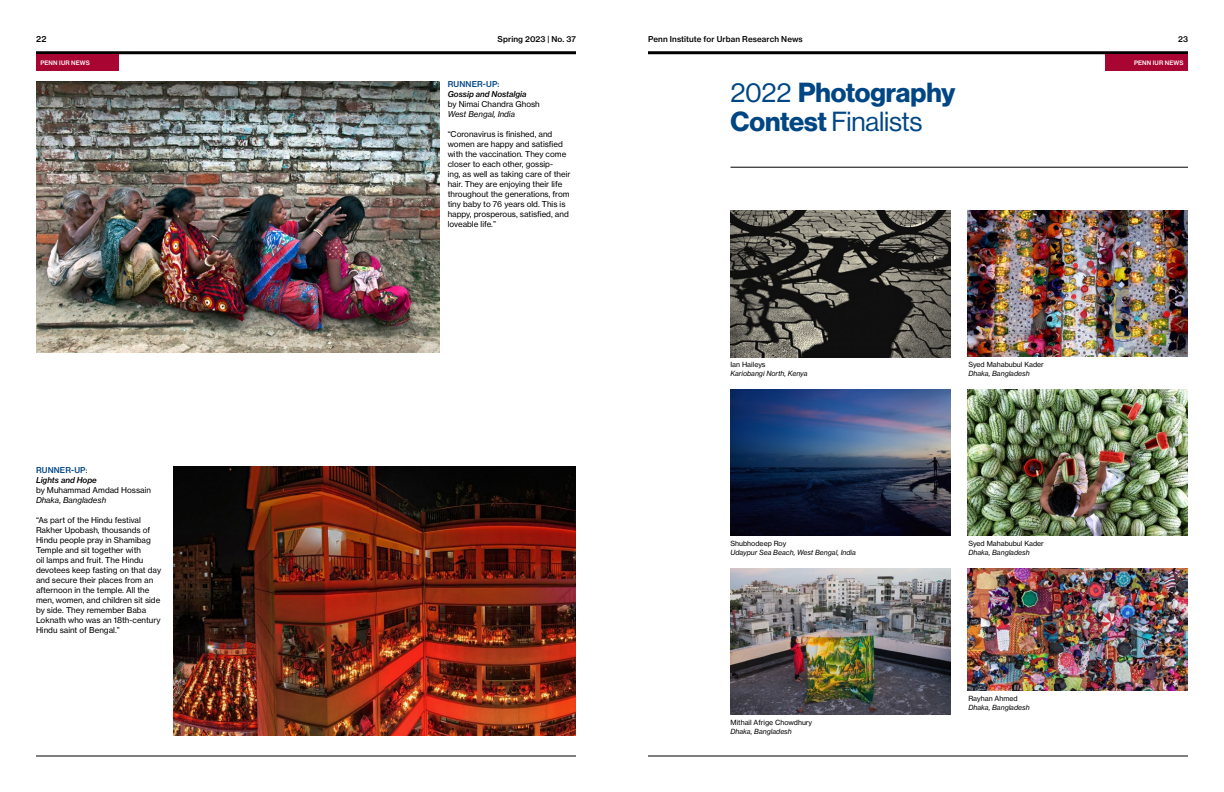
<style>
.page{position:relative;width:1224px;height:792px;background:#fff}
.page>*{position:absolute;margin:0;border:0;box-sizing:border-box;transform-origin:0 0}
.t1{font:27px "N Haas Grotesk DS Pro 55 Rg";letter-spacing:-.01em;color:#004684}
.t2{font:27px "N Haas Grotesk DS Pro 75 Bd";letter-spacing:-.01em;color:#004684}
.t3{font:8px/10px "N Haas Grotesk TX Pro 55 Rg";color:#000}
.t4{font:8px "N Haas Grotesk TX Pro 65 Md";letter-spacing:.015em;color:#000}
.t5{font:8px "N Haas Grotesk TX Pro 56 It";color:#000}
.t6{font:8px "N Haas Grotesk TX Pro 66 Md It";color:#000}
.t7{font:8px "N Haas Grotesk TX Pro 65 Md";letter-spacing:.015em;color:#004684}
.t8{font:7px "N Haas Grotesk TX Pro 56 It";color:#000}
.t9{font:7px "N Haas Grotesk TX Pro 55 Rg";color:#000}
.t10{font:6px "N Haas Grotesk TX Pro 65 Md";letter-spacing:.01em;color:#fff}
.s1{font-family:"N Haas Grotesk DS Pro 55 Rg"}
.s2{font-family:"N Haas Grotesk DS Pro 75 Bd"}
.s3{font-family:"N Haas Grotesk TX Pro 55 Rg";color:#000}
</style>
<div class="page">
<hr style="left:36px;top:51px;width:540px;height:3px;background:#000">
<hr style="left:648px;top:51px;width:540px;height:3px;background:#000">
<hr style="left:36px;top:756px;width:540px;height:1px;background:#000">
<hr style="left:648px;top:756px;width:540px;height:1px;background:#000">
<img style="left:36px;top:81px;width:403px;height:271px">
<img style="left:173px;top:467px;width:403px;height:268px">
<div style="left:36px;top:54px;width:82px;height:17px;background:#a90533"></div>
<div style="left:1106px;top:54px;width:82px;height:17px;background:#a90533"></div>
<img style="left:731px;top:211px;width:219px;height:146px">
<img style="left:731px;top:389px;width:219px;height:147px">
<img style="left:731px;top:568px;width:219px;height:147px">
<img style="left:968px;top:211px;width:219px;height:146px">
<img style="left:968px;top:389px;width:219px;height:146px">
<img style="left:968px;top:568px;width:219px;height:123px">
<hr style="left:730px;top:167px;width:458px;height:1px;background:#000">
<p class="t4" style="left:36px;top:34px;width:12px">22</p>
<p class="t4" style="left:497px;top:34px;width:80px">Spring 2023 | No. 37</p>
<p class="t4" style="left:648px;top:34px;width:156px">Penn Institute for Urban Research News</p>
<p class="t4" style="left:1178px;top:34px;width:11px">23</p>
<p class="t7" style="left:448px;top:79px;width:53px">RUNNER-UP:</p>
<p class="t6" style="left:448px;top:89px;width:80px">Gossip and Nostalgia</p>
<p class="t3" style="left:448px;top:99px;width:94px">by Nimai Chandra Ghosh</p>
<p class="t5" style="left:448px;top:109px;width:69px">West Bengal, India</p>
<p class="t3" style="left:448px;top:129px;width:124px">“Coronavirus is finished, and women are happy and satisfied with the vaccination. They come closer to each other, gossip-<br>ing, as well as taking care of their hair. They are enjoying their life throughout the generations, from tiny baby to 76 years old. This is happy, prosperous, satisfied, and loveable life.”</p>
<p class="t10" style="left:40px;top:59px;width:51px">PENN IUR NEWS</p>
<p class="t10" style="left:1134px;top:59px;width:51px">PENN IUR NEWS</p>
<h1 class="t2" style="left:730px;top:77px;width:226px"><span class="s1">2022</span> Photography</h1>
<h1 class="t1" style="left:730px;top:106px;width:193px"><span class="s2">Contest</span> Finalists</h1>
<p class="t7" style="left:36px;top:465px;width:53px">RUNNER-UP<span class="s3">:</span></p>
<p class="t6" style="left:36px;top:475px;width:62px">Lights and Hope</p>
<p class="t3" style="left:36px;top:485px;width:117px">by Muhammad Amdad Hossain</p>
<p class="t5" style="left:36px;top:495px;width:72px">Dhaka, Bangladesh</p>
<p class="t3" style="left:36px;top:515px;width:127px">“As part of the Hindu festival<br>Rakher Upobash, thousands of<br>Hindu people pray in Shamibag<br>Temple and sit together with<br>oil lamps and fruit. The Hindu devotees keep fasting on that day and secure their places from an afternoon in the temple. All the men, women, and children sit side by side. They remember Baba<br>Loknath who was an 18th-century<br>Hindu saint of Bengal.”</p>
<p class="t9" style="left:730px;top:360px;width:37px">Ian Haileys</p>
<p class="t8" style="left:730px;top:369px;width:79px">Kariobangi North, Kenya</p>
<p class="t9" style="left:730px;top:539px;width:57px">Shubhodeep Roy</p>
<p class="t8" style="left:730px;top:548px;width:127px">Udaypur Sea Beach, West Bengal, India</p>
<p class="t9" style="left:730px;top:718px;width:83px">Mithail Afrige Chowdhury</p>
<p class="t8" style="left:730px;top:727px;width:63px">Dhaka, Bangladesh</p>
<p class="t9" style="left:968px;top:360px;width:77px">Syed Mahabubul Kader</p>
<p class="t8" style="left:968px;top:369px;width:63px">Dhaka, Bangladesh</p>
<p class="t9" style="left:968px;top:539px;width:77px">Syed Mahabubul Kader</p>
<p class="t8" style="left:968px;top:548px;width:63px">Dhaka, Bangladesh</p>
<p class="t9" style="left:968px;top:694px;width:51px">Rayhan Ahmed</p>
<p class="t8" style="left:968px;top:703px;width:63px">Dhaka, Bangladesh</p>
</div>
